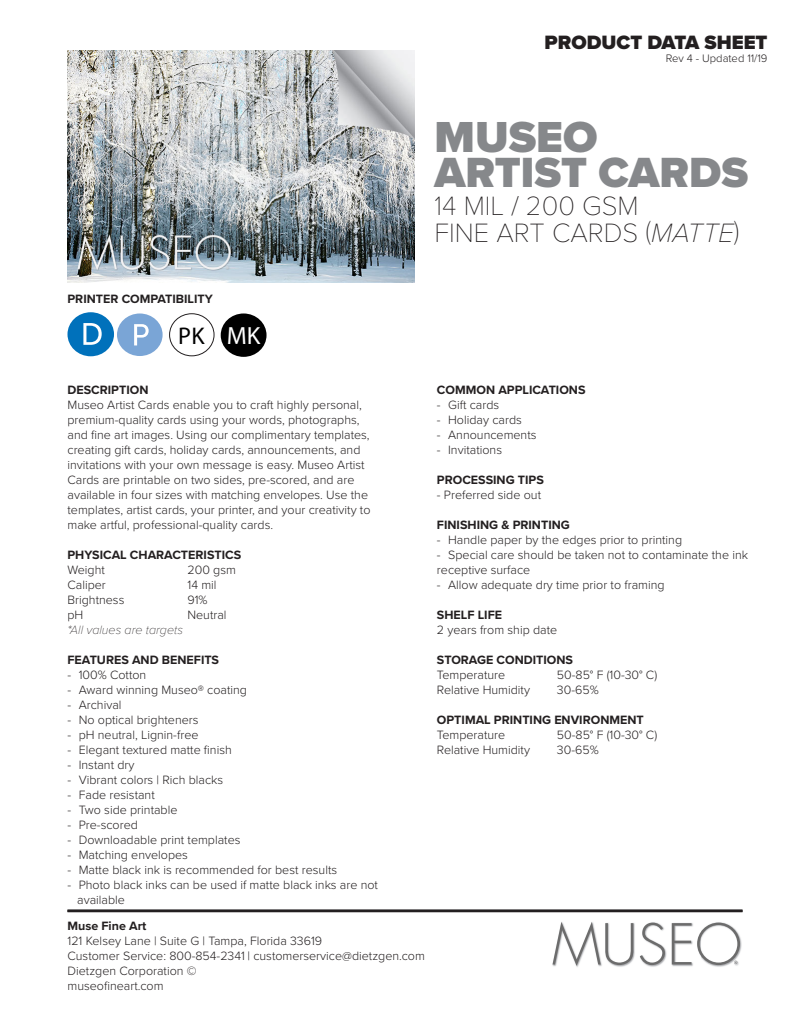
<style>
.page{position:relative;width:810px;height:1035px;background:#fff}
.page>*{position:absolute;margin:0;border:0;box-sizing:border-box;transform-origin:0 0}
.t1{font:900 45px "Proxima Nova";color:#86888b}
.t2{font:900 43.75px "Proxima Nova";color:#86888b}
.t3{font:100 27.5px "Proxima Nova T";color:#231f20}
.t4{font:24.88px "Myriad Pro";color:#fff}
.t5{font:24.25px "Myriad Pro";color:#000}
.t6{font:900 20px "Proxima Nova";color:#231f20}
.t7{font:300 12.5px/15px "Proxima Nova";color:#231f20}
.t8{font:700 12.5px "Proxima Nova";color:#231f20}
.t9{font:italic 100 12.5px "Proxima Nova";color:#231f20}
.t10{font:300 11.25px "Proxima Nova";color:#231f20}
.s1{font-family:"Proxima Nova";font-style:italic}
</style>
<div class="page">
<img style="left:552px;top:922px;width:190px;height:45px">
<svg style="left:553px;top:922px;width:80px;height:44px"></svg>
<svg style="left:640px;top:923px;width:25px;height:42px"></svg>
<svg style="left:672px;top:923px;width:68px;height:42px"></svg>
<img style="left:68px;top:50px;width:347px;height:232px">
<hr style="left:68px;top:910px;width:674px;height:2px;background:#231f20">
<div style="left:68px;top:312px;width:46px;height:44px;background:#0071bb;border-radius:50%"></div>
<svg style="left:83px;top:323px;width:19px;height:22px"></svg>
<div style="left:117px;top:313px;width:46px;height:43px;background:#7aa5d6;border-radius:50%"></div>
<svg style="left:134px;top:324px;width:15px;height:21px"></svg>
<div style="left:221px;top:314px;width:46px;height:43px;background:#000;border-radius:50%"></div>
<div style="left:169px;top:313px;width:45px;height:43px;border:1px solid #231f20;border-radius:50%"></div>
<h3 class="t6" style="left:545px;top:27px;width:224px">PRODUCT DATA SHEET</h3>
<p class="t10" style="left:666px;top:50px;width:103px">Rev 4 - Updated 11/19</p>
<p class="t1" style="left:435px;top:104px;width:165px">MUSEO</p>
<p class="t2" style="left:435px;top:140px;width:315px">ARTIST CARDS</p>
<p class="t3" style="left:435px;top:185px;width:206px">14 MIL / 200 GSM</p>
<p class="t3" style="left:435px;top:213px;width:306px">FINE ART CARDS (<span class="s1">MATTE</span>)</p>
<p class="t8" style="left:68px;top:289px;width:147px">PRINTER COMPATIBILITY</p>
<p class="t5" style="left:178px;top:321px;width:28px">PK</p>
<p class="t4" style="left:227px;top:321px;width:35px">MK</p>
<p class="t8" style="left:68px;top:381px;width:82px">DESCRIPTION</p>
<p class="t7" style="left:68px;top:397px;width:305px">Museo Artist Cards enable you to craft highly personal, premium-quality cards using your words, photographs, and fine art images. Using our complimentary templates, creating gift cards, holiday cards, announcements, and invitations with your own message is easy. Museo Artist Cards are printable on two sides, pre-scored, and are available in four sizes with matching envelopes. Use the templates, artist cards, your printer, and your creativity to make artful, professional-quality cards.</p>
<p class="t8" style="left:68px;top:546px;width:175px">PHYSICAL CHARACTERISTICS</p>
<p class="t7" style="left:68px;top:562px;width:39px">Weight</p>
<p class="t7" style="left:188px;top:562px;width:50px">200 gsm</p>
<p class="t7" style="left:68px;top:577px;width:40px">Caliper</p>
<p class="t7" style="left:188px;top:577px;width:31px">14 mil</p>
<p class="t7" style="left:68px;top:592px;width:58px">Brightness</p>
<p class="t7" style="left:188px;top:592px;width:22px">91%</p>
<p class="t7" style="left:68px;top:607px;width:17px">pH</p>
<p class="t7" style="left:188px;top:607px;width:41px">Neutral</p>
<p class="t9" style="left:68px;top:621px;width:117px">*All values are targets</p>
<p class="t8" style="left:68px;top:651px;width:153px">FEATURES AND BENEFITS</p>
<p class="t7" style="left:68px;top:667px;width:80px">- 100% Cotton</p>
<p class="t7" style="left:68px;top:682px;width:181px">- Award winning Museo® coating</p>
<p class="t7" style="left:68px;top:697px;width:56px">- Archival</p>
<p class="t7" style="left:68px;top:712px;width:133px">- No optical brighteners</p>
<p class="t7" style="left:68px;top:727px;width:133px">- pH neutral, Lignin-free</p>
<p class="t7" style="left:68px;top:742px;width:166px">- Elegant textured matte finish</p>
<p class="t7" style="left:68px;top:757px;width:69px">- Instant dry</p>
<p class="t7" style="left:68px;top:772px;width:157px">- Vibrant colors | Rich blacks</p>
<p class="t7" style="left:68px;top:787px;width:89px">- Fade resistant</p>
<p class="t7" style="left:68px;top:802px;width:112px">- Two side printable</p>
<p class="t7" style="left:68px;top:817px;width:72px">- Pre-scored</p>
<p class="t7" style="left:68px;top:832px;width:175px">- Downloadable print templates</p>
<p class="t7" style="left:68px;top:847px;width:122px">- Matching envelopes</p>
<p class="t7" style="left:68px;top:862px;width:271px">- Matte black ink is recommended for best results</p>
<p class="t7" style="left:77px;top:877px;width:302px;text-indent:-10px">- Photo black inks can be used if matte black inks are not available</p>
<p class="t8" style="left:68px;top:917px;width:80px">Muse Fine Art</p>
<p class="t7" style="left:68px;top:933px;width:359px">121 Kelsey Lane | Suite G | Tampa, Florida 33619<br>Customer Service: 800-854-2341 | customerservice@dietzgen.com Dietzgen Corporation ©<br>museofineart.com</p>
<p class="t8" style="left:437px;top:381px;width:150px">COMMON APPLICATIONS</p>
<p class="t7" style="left:437px;top:397px;width:64px">- Gift cards</p>
<p class="t7" style="left:437px;top:412px;width:86px">- Holiday cards</p>
<p class="t7" style="left:437px;top:427px;width:101px">- Announcements</p>
<p class="t7" style="left:437px;top:442px;width:67px">- Invitations</p>
<p class="t8" style="left:437px;top:471px;width:109px">PROCESSING TIPS</p>
<p class="t7" style="left:437px;top:487px;width:106px">- Preferred side out</p>
<p class="t8" style="left:437px;top:516px;width:134px">FINISHING &amp; PRINTING</p>
<p class="t7" style="left:437px;top:532px;width:247px">- Handle paper by the edges prior to printing</p>
<p class="t7" style="left:437px;top:547px;width:313px">- Special care should be taken not to contaminate the ink receptive surface</p>
<p class="t7" style="left:437px;top:577px;width:229px">- Allow adequate dry time prior to framing</p>
<p class="t8" style="left:437px;top:606px;width:67px">SHELF LIFE</p>
<p class="t7" style="left:437px;top:622px;width:122px">2 years from ship date</p>
<p class="t8" style="left:437px;top:651px;width:138px">STORAGE CONDITIONS</p>
<p class="t7" style="left:437px;top:667px;width:70px">Temperature</p>
<p class="t7" style="left:557px;top:667px;width:102px">50-85° F (10-30° C)</p>
<p class="t7" style="left:437px;top:682px;width:95px">Relative Humidity</p>
<p class="t7" style="left:557px;top:682px;width:43px">30-65%</p>
<p class="t8" style="left:437px;top:711px;width:208px">OPTIMAL PRINTING ENVIRONMENT</p>
<p class="t7" style="left:437px;top:727px;width:70px">Temperature</p>
<p class="t7" style="left:557px;top:727px;width:102px">50-85° F (10-30° C)</p>
<p class="t7" style="left:437px;top:742px;width:95px">Relative Humidity</p>
<p class="t7" style="left:557px;top:742px;width:43px">30-65%</p>
</div>
